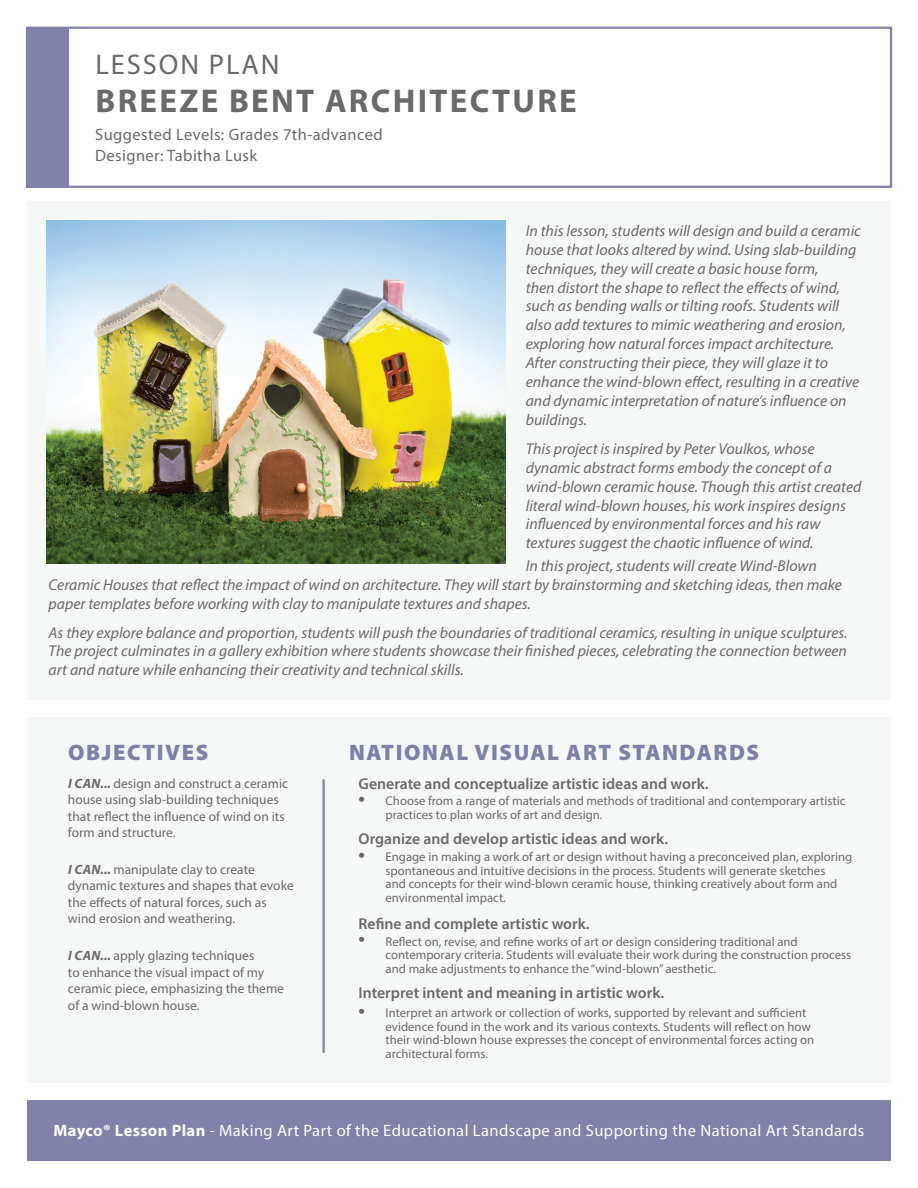
<style>
.page{position:relative;width:918px;height:1188px;background:#fff}
.page>*{position:absolute;margin:0;border:0;box-sizing:border-box;transform-origin:0 0}
.t1{font:700 33px "Myriad Pro";letter-spacing:.07em;color:#6b6a69}
.t2{font:28.5px "Myriad Pro";letter-spacing:.07em;color:#6b6a69}
.t3{font:900 22.5px "Myriad Pro";letter-spacing:.07em;color:#7d81a9}
.t4{font:16.5px "Myriad Pro";letter-spacing:.025em;color:#fff}
.t5{font:16.5px/21.3px "Myriad Pro";letter-spacing:.025em;color:#6b6a69}
.t6{font:italic 15.75px/18.9px "Myriad Pro";color:#6b6a69}
.t7{font:600 15.75px "Myriad Pro";color:#6b6a69}
.t8{font:13.5px/16.5px "Myriad Pro";color:#6b6a69}
.t9{font:12.75px/13.5px "Myriad Pro";color:#6b6a69}
.s1{font-weight:700;font-style:italic}
.s2{font-weight:900;font-size:18px}
.s3{font-weight:700}
</style>
<div class="page">
<div style="left:27px;top:201px;width:864px;height:499px;background:#f6f8f8"></div>
<div style="left:27px;top:27px;width:41px;height:161px;background:#8181aa"></div>
<div style="left:26px;top:27px;width:866px;height:161px;border:2px solid #8181aa"></div>
<div style="left:27px;top:1101px;width:864px;height:60px;background:#8181aa"></div>
<img style="left:46px;top:220px;width:460px;height:344px">
<div style="left:27px;top:717px;width:864px;height:365px;background:#f6f8f8"></div>
<hr style="left:322px;top:779px;width:3px;height:274px;background:#8181aa">
<h2 class="t2" style="left:95px;top:46px;width:186px">LESSON PLAN</h2>
<h1 class="t1" style="left:95px;top:79px;width:483px">BREEZE BENT ARCHITECTURE</h1>
<p class="t5" style="left:95px;top:123px;width:289px">Suggested Levels: Grades 7th-advanced<br>Designer: Tabitha Lusk</p>
<p class="t6" style="left:526px;top:221px;width:337px">In this lesson, students will design and build a ceramic house that looks altered by wind. Using slab-building techniques, they will create a basic house form,<br>then distort the shape to reflect the effects of wind, such as bending walls or tilting roofs. Students will also add textures to mimic weathering and erosion, exploring how natural forces impact architecture.<br>After constructing their piece, they will glaze it to enhance the wind-blown effect, resulting in a creative and dynamic interpretation of nature’s influence on buildings.</p>
<p class="t6" style="left:526px;top:439px;width:337px">This project is inspired by Peter Voulkos, whose dynamic abstract forms embody the concept of a wind-blown ceramic house. Though this artist created literal wind-blown houses, his work inspires designs influenced by environmental forces and his raw textures suggest the chaotic influence of wind.</p>
<p class="t6" style="left:49px;top:556px;width:795px;text-indent:477px">In this project, students will create Wind-Blown<br>Ceramic Houses that reflect the impact of wind on architecture. They will start by brainstorming and sketching ideas, then make paper templates before working with clay to manipulate textures and shapes.</p>
<p class="t6" style="left:49px;top:623px;width:800px;text-align:justify">As they explore balance and proportion, students will push the boundaries of traditional ceramics, resulting in unique sculptures.<br>The project culminates in a gallery exhibition where students showcase their finished pieces, celebrating the connection between art and nature while enhancing their creativity and technical skills.</p>
<h3 class="t3" style="left:68px;top:737px;width:142px">OBJECTIVES</h3>
<p class="t8" style="left:68px;top:775px;width:222px"><span class="s1">I CAN...</span> design and construct a ceramic house using slab-building techniques that reflect the influence of wind on its form and structure.</p>
<p class="t8" style="left:68px;top:861px;width:227px"><span class="s1">I CAN...</span> manipulate clay to create dynamic textures and shapes that evoke the effects of natural forces, such as wind erosion and weathering.</p>
<p class="t8" style="left:68px;top:947px;width:218px"><span class="s1">I CAN...</span> apply glazing techniques<br>to enhance the visual impact of my ceramic piece, emphasizing the theme of a wind-blown house.</p>
<h3 class="t3" style="left:349px;top:737px;width:412px">NATIONAL VISUAL ART STANDARDS</h3>
<p class="t7" style="left:359px;top:774px;width:351px">Generate and conceptualize artistic ideas and work.</p>
<p class="t9" style="left:386px;top:794px;width:461px;text-indent:-27px"><span class="s2">•</span> Choose from a range of materials and methods of traditional and contemporary artistic practices to plan works of art and design.</p>
<p class="t7" style="left:359px;top:828px;width:311px">Organize and develop artistic ideas and work.</p>
<p class="t9" style="left:386px;top:850px;width:468px;text-indent:-27px"><span class="s2">•</span> Engage in making a work of art or design without having a preconceived plan, exploring spontaneous and intuitive decisions in the process. Students will generate sketches<br>and concepts for their wind-blown ceramic house, thinking creatively about form and environmental impact.</p>
<p class="t9" style="left:386px;top:935px;width:467px;text-indent:-27px"><span class="s2">•</span> Reflect on, revise, and refine works of art or design considering traditional and contemporary criteria. Students will evaluate their work during the construction process and make adjustments to enhance the “wind-blown” aesthetic.</p>
<p class="t7" style="left:359px;top:913px;width:233px">Refine and complete artistic work.</p>
<p class="t7" style="left:359px;top:983px;width:307px">Interpret intent and meaning in artistic work.</p>
<p class="t9" style="left:386px;top:1006px;width:430px;text-indent:-27px"><span class="s2">•</span> Interpret an artwork or collection of works, supported by relevant and sufficient evidence found in the work and its various contexts. Students will reflect on how their wind-blown house expresses the concept of environmental forces acting on architectural forms.</p>
<p class="t4" style="left:53px;top:1120px;width:813px"><span class="s3">Mayco® Lesson Plan</span> - Making Art Part of the Educational Landscape and Supporting the National Art Standards</p>
</div>
